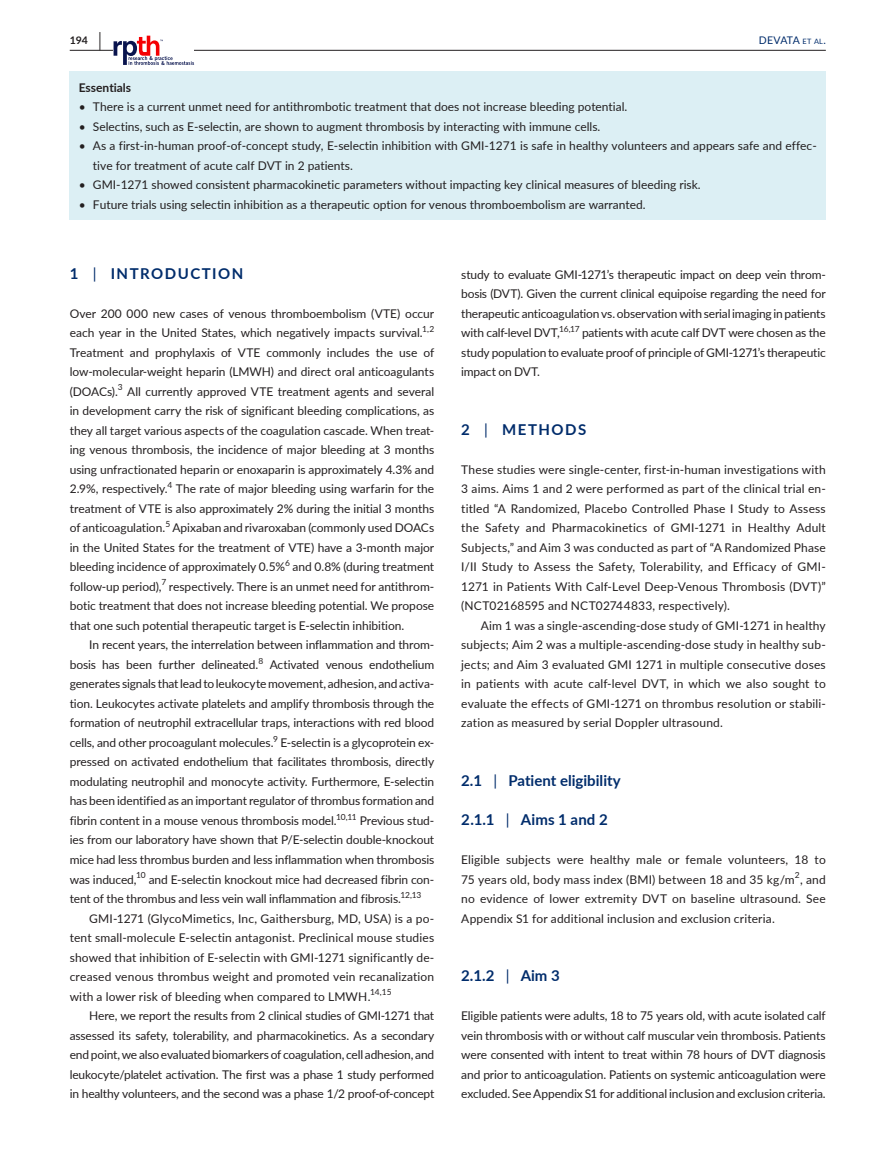
<style>
.page{position:relative;width:893px;height:1174px;background:#fff}
.page>*{position:absolute;margin:0;border:0;box-sizing:border-box;transform-origin:0 0}
.t1{font:700 15px "Lato";letter-spacing:.01em;color:#002c6b}
.t2{font:700 15px "Lato";letter-spacing:.1em;color:#002c6b}
.t3{font:12px/19.5px "Lato";color:#231f20;text-align:justify}
.t4{font:700 12px "Lato";color:#231f20}
.t5{font:10.5px "Lato";letter-spacing:-.03em;color:#002c6b}
.t6{font:700 10.5px "Lato";color:#231f20}
.t7{font:8.4px "Lato";color:#231f20}
.s1{font-size:19.5px}
.s2{font-size:7.35px}
.s3{font-weight:400}
</style>
<div class="page">
<hr style="left:70px;top:50px;width:756px;height:1px;background:#231f20">
<svg style="left:114px;top:36px;width:80px;height:29px"></svg>
<div style="left:70px;top:72px;width:756px;height:31px;background:#dceff4"></div>
<div style="left:70px;top:92px;width:756px;height:31px;background:#dceff4"></div>
<div style="left:70px;top:111px;width:756px;height:31px;background:#dceff4"></div>
<div style="left:70px;top:131px;width:756px;height:50px;background:#dceff4"></div>
<div style="left:70px;top:170px;width:756px;height:31px;background:#dceff4"></div>
<div style="left:70px;top:189px;width:756px;height:31px;background:#dceff4"></div>
<p class="t6" style="left:70px;top:33px;width:33px">194 <span class="s1">|</span></p>
<p class="t5" style="left:759px;top:33px;width:68px">DEVATA <span class="s2">et al</span>.</p>
<p class="t4" style="left:79px;top:79px;width:54px">Essentials</p>
<p class="t3" style="left:79px;top:97px;width:550px">• There is a current unmet need for antithrombotic treatment that does not increase bleeding potential.</p>
<p class="t3" style="left:79px;top:116px;width:523px">• Selectins, such as E-selectin, are shown to augment thrombosis by interacting with immune cells.</p>
<p class="t3" style="left:93px;top:136px;width:725px;text-indent:-14px">• As a first-in-human proof-of-concept study, E-selectin inhibition with GMI-1271 is safe in healthy volunteers and appears safe and effec&shy;tive for treatment of acute calf DVT in 2 patients.</p>
<p class="t3" style="left:79px;top:175px;width:623px">• GMI-1271 showed consistent pharmacokinetic parameters without impacting key clinical measures of bleeding risk.</p>
<p class="t3" style="left:79px;top:194px;width:568px">• Future trials using selectin inhibition as a therapeutic option for venous thromboembolism are warranted.</p>
<p class="t2" style="left:70px;top:262px;width:175px">1 <span class="s3">|</span> INTRODUCTION</p>
<p class="t3" style="left:70px;top:303px;width:366px">Over 200 000 new cases of venous thromboembolism (VTE) occur each year in the United States, which negatively impacts survival.</p>
<p class="t7" style="left:422px;top:323px;width:13px">1,2</p>
<p class="t3" style="left:70px;top:342px;width:366px">Treatment and prophylaxis of VTE commonly includes the use of low-molecular-weight heparin (LMWH) and direct oral anticoagulants (DOACs).</p>
<p class="t7" style="left:118px;top:381px;width:6px">3</p>
<p class="t3" style="left:70px;top:381px;width:366px;text-indent:58px">All currently approved VTE treatment agents and several in development carry the risk of significant bleeding complications, as they all target various aspects of the coagulation cascade. When treat&shy;ing venous thrombosis, the incidence of major bleeding at 3 months using unfractionated heparin or enoxaparin is approximately 4.3% and 2.9%, respectively.</p>
<p class="t7" style="left:167px;top:479px;width:6px">4</p>
<p class="t3" style="left:70px;top:479px;width:366px;text-indent:106px">The rate of major bleeding using warfarin for the treatment of VTE is also approximately 2% during the initial 3 months of anticoagulation.</p>
<p class="t7" style="left:165px;top:518px;width:6px">5</p>
<p class="t3" style="left:70px;top:518px;width:366px;text-indent:103px">Apixaban and rivaroxaban (commonly used DOACs in the United States for the treatment of VTE) have a 3-month major bleeding incidence of approximately 0.5%</p>
<p class="t7" style="left:285px;top:557px;width:6px">6</p>
<p class="t3" style="left:293px;top:557px;width:143px">and 0.8% (during treatment</p>
<p class="t3" style="left:70px;top:576px;width:93px">follow-up period),</p>
<p class="t7" style="left:161px;top:576px;width:6px">7</p>
<p class="t3" style="left:70px;top:576px;width:366px;text-indent:99px">respectively. There is an unmet need for antithrom&shy;botic treatment that does not increase bleeding potential. We propose that one such potential therapeutic target is E-selectin inhibition.</p>
<p class="t3" style="left:70px;top:635px;width:366px;text-indent:20px">In recent years, the interrelation between inflammation and throm&shy;bosis has been further delineated.</p>
<p class="t7" style="left:258px;top:654px;width:6px">8</p>
<p class="t3" style="left:70px;top:654px;width:366px;text-indent:200px">Activated venous endothelium generates signals that lead to leukocyte movement, adhesion, and activa&shy;tion. Leukocytes activate platelets and amplify thrombosis through the formation of neutrophil extracellular traps, interactions with red blood cells, and other procoagulant molecules.</p>
<p class="t7" style="left:273px;top:732px;width:6px">9</p>
<p class="t3" style="left:70px;top:732px;width:366px;text-indent:211px">E-selectin is a glycoprotein ex&shy;pressed on activated endothelium that facilitates thrombosis, directly modulating neutrophil and monocyte activity. Furthermore, E-selectin has been identified as an important regulator of thrombus formation and fibrin content in a mouse venous thrombosis model.<sup>10,11</sup> Previous stud&shy;ies from our laboratory have shown that P/E-selectin double-knockout mice had less thrombus burden and less inflammation when thrombosis was induced,<sup>10</sup> and E-selectin knockout mice had decreased fibrin con&shy;tent of the thrombus and less vein wall inflammation and fibrosis.<sup>12,13</sup></p>
<p class="t3" style="left:70px;top:908px;width:366px;text-indent:20px">GMI-1271 (GlycoMimetics, Inc, Gaithersburg, MD, USA) is a po&shy;tent small-molecule E-selectin antagonist. Preclinical mouse studies showed that inhibition of E-selectin with GMI-1271 significantly de&shy;creased venous thrombus weight and promoted vein recanalization with a lower risk of bleeding when compared to LMWH.<sup>14,15</sup></p>
<p class="t3" style="left:70px;top:1005px;width:366px;text-indent:20px">Here, we report the results from 2 clinical studies of GMI-1271 that assessed its safety, tolerability, and pharmacokinetics. As a secondary end point, we also evaluated biomarkers of coagulation, cell adhesion, and leukocyte/platelet activation. The first was a phase 1 study performed in healthy volunteers, and the second was a phase 1/2 proof-of-concept</p>
<p class="t3" style="left:461px;top:264px;width:366px">study to evaluate GMI-1271’s therapeutic impact on deep vein throm&shy;bosis (DVT). Given the current clinical equipoise regarding the need for therapeutic anticoagulation vs. observation with serial imaging in patients with calf-level DVT,</p>
<p class="t7" style="left:559px;top:323px;width:22px">16,17</p>
<p class="t3" style="left:461px;top:323px;width:366px;text-indent:121px">patients with acute calf DVT were chosen as the study population to evaluate proof of principle of GMI-1271’s therapeutic impact on DVT.</p>
<p class="t2" style="left:461px;top:418px;width:127px">2 <span class="s3">|</span> METHODS</p>
<p class="t3" style="left:461px;top:459px;width:366px">These studies were single-center, first-in-human investigations with 3 aims. Aims 1 and 2 were performed as part of the clinical trial en&shy;titled “A Randomized, Placebo Controlled Phase I Study to Assess the Safety and Pharmacokinetics of GMI-1271 in Healthy Adult Subjects,” and Aim 3 was conducted as part of “A Randomized Phase I/II Study to Assess the Safety, Tolerability, and Efficacy of GMI-1271 in Patients With Calf-Level Deep-Venous Thrombosis (DVT)” (NCT02168595 and NCT02744833, respectively).</p>
<p class="t3" style="left:461px;top:615px;width:366px;text-indent:20px">Aim 1 was a single-ascending-dose study of GMI-1271 in healthy subjects; Aim 2 was a multiple-ascending-dose study in healthy sub&shy;jects; and Aim 3 evaluated GMI 1271 in multiple consecutive doses in patients with acute calf-level DVT, in which we also sought to evaluate the effects of GMI-1271 on thrombus resolution or stabili&shy;zation as measured by serial Doppler ultrasound.</p>
<p class="t1" style="left:461px;top:769px;width:161px">2.1 <span class="s3">|</span> Patient eligibility</p>
<p class="t1" style="left:461px;top:808px;width:148px">2.1.1 <span class="s3">|</span> Aims 1 and 2</p>
<p class="t3" style="left:461px;top:849px;width:366px">Eligible subjects were healthy male or female volunteers, 18 to 75 years old, body mass index (BMI) between 18 and 35 kg/m<sup>2</sup>, and no evidence of lower extremity DVT on baseline ultrasound. See Appendix S1 for additional inclusion and exclusion criteria.</p>
<p class="t1" style="left:461px;top:964px;width:100px">2.1.2 <span class="s3">|</span> Aim 3</p>
<p class="t3" style="left:461px;top:1005px;width:366px">Eligible patients were adults, 18 to 75 years old, with acute isolated calf vein thrombosis with or without calf muscular vein thrombosis. Patients were consented with intent to treat within 78 hours of DVT diagnosis and prior to anticoagulation. Patients on systemic anticoagulation were excluded. See Appendix S1 for additional inclusion and exclusion criteria.</p>
</div>
